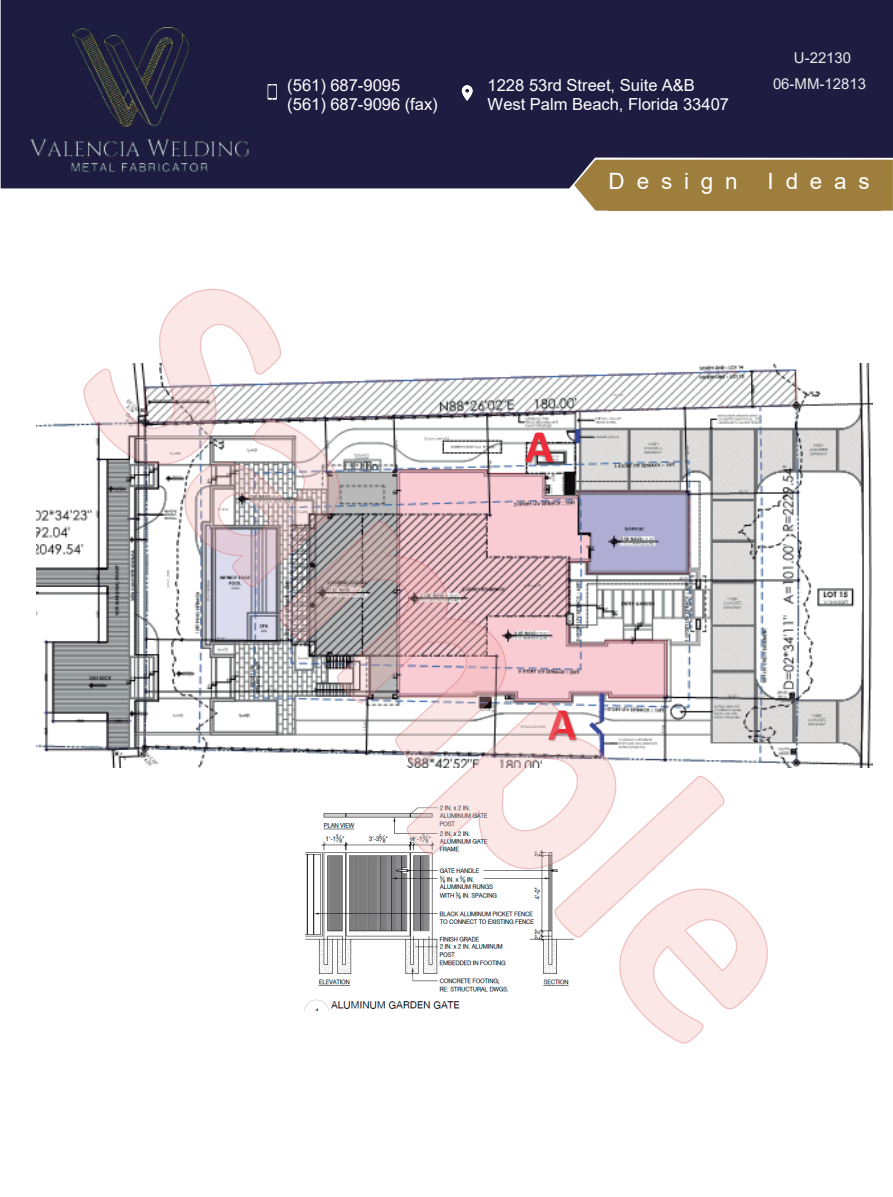
<style>
.page{position:relative;width:893px;height:1197px;background:#fff}
.page>*{position:absolute;margin:0;border:0;box-sizing:border-box;transform-origin:0 0}
.t1{font:700 46.95px "Calibri";color:#ee2b39}
.t2{font:22.5px "Arial";letter-spacing:.525em;color:#fff}
.t3{font:16.65px "Arial";color:#fff}
.t4{font:16.5px "Arial";color:#fff}
.t5{font:15px/26px "Arial";color:#e7e8e9;text-align:center}
</style>
<div class="page">
<div style="left:1px;top:0;width:892px;height:188px;background:#1e1c41"></div>
<svg style="left:574px;top:160px;width:319px;height:51px;background:#9e834b"></svg>
<svg style="left:268px;top:84px;width:9px;height:16px"></svg>
<div style="left:488px;top:75px;width:280px;height:59px;background:#1e1c41"></div>
<div style="left:287px;top:75px;width:189px;height:64px;background:#1e1c41"></div>
<img style="left:462px;top:85px;width:11px;height:16px">
<div style="left:785px;top:49px;width:75px;height:26px;background:#1e1c41"></div>
<div style="left:773px;top:75px;width:93px;height:31px;background:#1e1c41"></div>
<div style="left:609px;top:168px;width:271px;height:43px;background:#9d7e3c"></div>
<img style="left:29px;top:27px;width:221px;height:152px">
<img style="left:36px;top:363px;width:837px;height:404px">
<svg style="left:83px;top:289px;width:685px;height:754px"></svg>
<p class="t4" style="left:287px;top:73px;width:115px">(561) 687-9095</p>
<p class="t3" style="left:287px;top:92px;width:152px">(561) 687-9096 (fax)</p>
<p class="t4" style="left:488px;top:73px;width:209px">1228 53rd Street, Suite A&amp;B</p>
<p class="t3" style="left:488px;top:92px;width:243px">West Palm Beach, Florida 33407</p>
<p class="t5" style="left:773px;top:45px;width:95px">U-22130<br>06-MM-12813</p>
<h2 class="t2" style="left:609px;top:165px;width:131px">Design</h2>
<h2 class="t2" style="left:768px;top:165px;width:104px">Ideas</h2>
<h1 class="t1" style="left:525px;top:413px;width:30px">A</h1>
<h1 class="t1" style="left:548px;top:691px;width:30px">A</h1>
</div>
